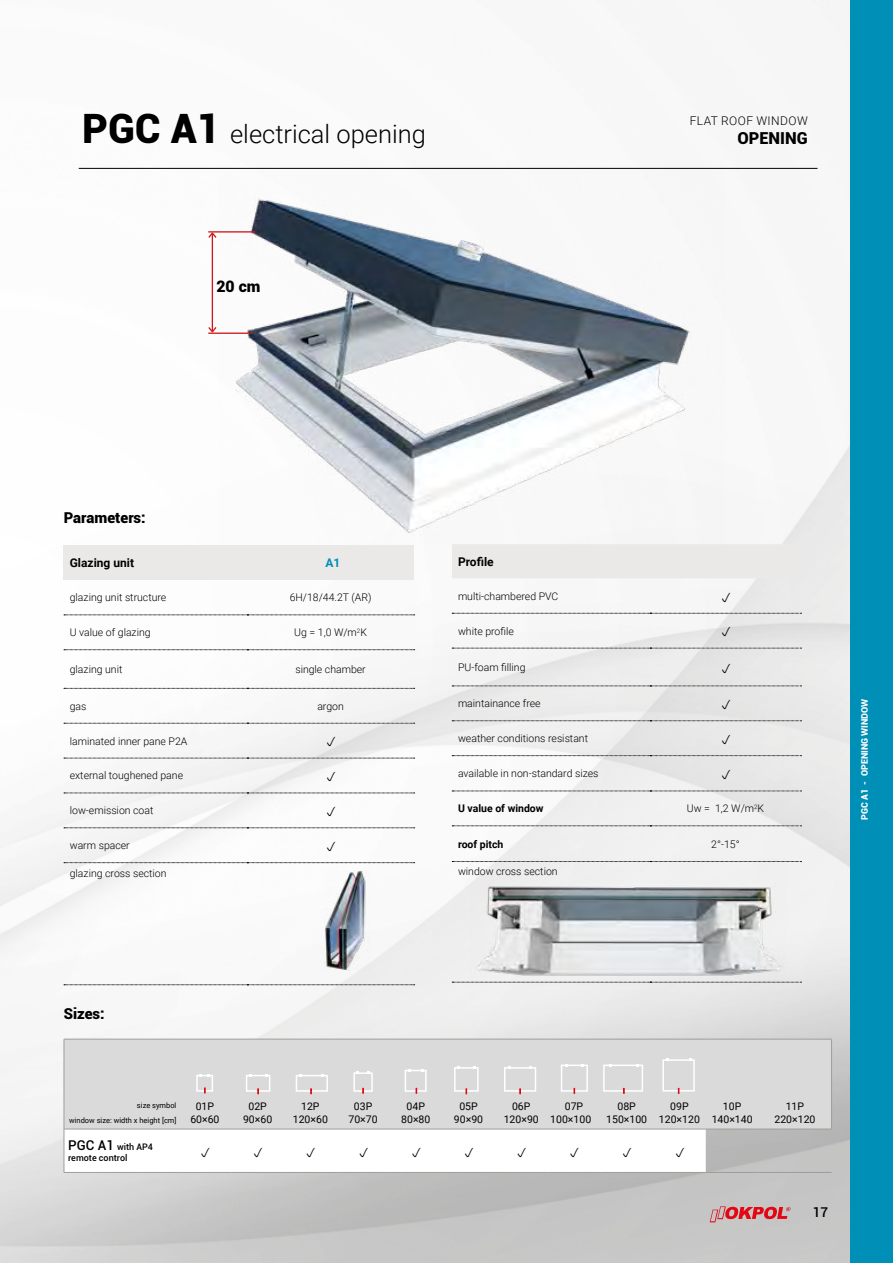
<style>
.page{position:relative;width:893px;height:1263px;background:#fff}
.page>*{position:absolute;margin:0;border:0;box-sizing:border-box;transform-origin:0 0}
.t1{font:300 25.5px "Roboto";color:#000}
.t2{font:900 16.5px "Roboto";color:#000}
.t3{font:900 15.9px "Roboto";color:#000}
.t4{font:900 15px "Roboto";color:#000}
.t5{font:500 13.5px "Roboto";color:#000}
.t6{font:700 12px "Roboto";color:#000}
.t7{font:300 12px "Roboto";letter-spacing:.035em;color:#000}
.t8{font:700 12px "Roboto";color:#008fb7}
.t9{font:300 10.5px "Roboto";color:#000}
.t10{font:10.5px/12.6px "Roboto";color:#000;text-align:center}
.t11{font:700 10.5px "Roboto";color:#000}
.t12{font:500 9px/10.8px "Roboto";color:#000}
.t13{font:900 9px "Roboto";color:#fff}
.t14{font:7.5px/15px "Roboto";color:#000;text-align:right}
.s1{font-weight:900;font-size:40.5px}
.s2{font-size:13.5px}
</style>
<div class="page">
<img style="left:0;top:0;width:851px;height:1263px">
<img style="left:325px;top:871px;width:46px;height:99px">
<div style="left:851px;top:0;width:42px;height:1263px;background:#008fb7"></div>
<div style="left:452px;top:544px;width:349px;height:34px;background:#ebe9e8"></div>
<svg style="left:452px;top:613px;width:349px;height:1px"></svg>
<svg style="left:452px;top:648px;width:349px;height:1px"></svg>
<svg style="left:452px;top:686px;width:349px;height:1px"></svg>
<svg style="left:452px;top:720px;width:349px;height:1px"></svg>
<svg style="left:452px;top:755px;width:349px;height:1px"></svg>
<svg style="left:452px;top:791px;width:349px;height:1px"></svg>
<svg style="left:452px;top:825px;width:349px;height:1px"></svg>
<svg style="left:452px;top:861px;width:349px;height:1px"></svg>
<svg style="left:452px;top:982px;width:349px;height:1px"></svg>
<hr style="left:79px;top:168px;width:738px;height:1px;background:#000">
<img style="left:470px;top:858px;width:316px;height:127px">
<svg style="left:710px;top:1206px;width:80px;height:16px"></svg>
<div style="left:65px;top:1040px;width:766px;height:89px;background:#dadada"></div>
<hr style="left:179px;top:1172px;width:52px;height:1px;background:#9d9d9c">
<hr style="left:231px;top:1172px;width:53px;height:1px;background:#9d9d9c">
<hr style="left:337px;top:1172px;width:52px;height:1px;background:#9d9d9c">
<hr style="left:389px;top:1172px;width:53px;height:1px;background:#9d9d9c">
<hr style="left:495px;top:1172px;width:53px;height:1px;background:#9d9d9c">
<hr style="left:548px;top:1172px;width:52px;height:1px;background:#9d9d9c">
<hr style="left:653px;top:1172px;width:53px;height:1px;background:#9d9d9c">
<hr style="left:706px;top:1172px;width:52px;height:1px;background:#9d9d9c">
<hr style="left:284px;top:1172px;width:53px;height:1px;background:#9d9d9c">
<hr style="left:442px;top:1172px;width:53px;height:1px;background:#9d9d9c">
<hr style="left:600px;top:1172px;width:53px;height:1px;background:#9d9d9c">
<hr style="left:758px;top:1172px;width:73px;height:1px;background:#9d9d9c">
<hr style="left:64px;top:1172px;width:115px;height:1px;background:#9d9d9c">
<hr style="left:64px;top:1039px;width:115px;height:1px;background:#9d9d9c">
<hr style="left:64px;top:1039px;width:1px;height:90px;background:#9d9d9c">
<hr style="left:179px;top:1039px;width:52px;height:1px;background:#9d9d9c">
<hr style="left:231px;top:1039px;width:53px;height:1px;background:#9d9d9c">
<hr style="left:284px;top:1039px;width:53px;height:1px;background:#9d9d9c">
<hr style="left:337px;top:1039px;width:52px;height:1px;background:#9d9d9c">
<hr style="left:389px;top:1039px;width:53px;height:1px;background:#9d9d9c">
<hr style="left:442px;top:1039px;width:53px;height:1px;background:#9d9d9c">
<hr style="left:495px;top:1039px;width:53px;height:1px;background:#9d9d9c">
<hr style="left:548px;top:1039px;width:52px;height:1px;background:#9d9d9c">
<hr style="left:600px;top:1039px;width:53px;height:1px;background:#9d9d9c">
<hr style="left:653px;top:1039px;width:53px;height:1px;background:#9d9d9c">
<hr style="left:706px;top:1039px;width:52px;height:1px;background:#9d9d9c">
<hr style="left:758px;top:1039px;width:74px;height:1px;background:#9d9d9c">
<hr style="left:831px;top:1039px;width:1px;height:90px;background:#9d9d9c">
<hr style="left:706px;top:1129px;width:52px;height:1px;background:#9d9d9c">
<hr style="left:758px;top:1129px;width:74px;height:1px;background:#9d9d9c">
<div style="left:196px;top:1075px;width:17px;height:17px;border:2px solid #fff"></div>
<svg style="left:199px;top:1074px;width:11px;height:3px"></svg>
<svg style="left:204px;top:1088px;width:2px;height:6px"></svg>
<div style="left:246px;top:1075px;width:24px;height:17px;border:2px solid #fff"></div>
<svg style="left:257px;top:1088px;width:2px;height:6px"></svg>
<div style="left:296px;top:1075px;width:32px;height:17px;border:2px solid #fff"></div>
<svg style="left:310px;top:1088px;width:2px;height:6px"></svg>
<div style="left:353px;top:1072px;width:20px;height:20px;border:2px solid #fff"></div>
<svg style="left:362px;top:1088px;width:2px;height:6px"></svg>
<div style="left:405px;top:1070px;width:22px;height:22px;border:2px solid #fff"></div>
<div style="left:454px;top:1067px;width:25px;height:25px;border:2px solid #fff"></div>
<div style="left:504px;top:1067px;width:32px;height:25px;border:2px solid #fff"></div>
<svg style="left:519px;top:1088px;width:2px;height:6px"></svg>
<div style="left:561px;top:1064px;width:27px;height:28px;border:2px solid #fff"></div>
<div style="left:603px;top:1064px;width:40px;height:28px;border:2px solid #fff"></div>
<svg style="left:623px;top:1088px;width:2px;height:6px"></svg>
<div style="left:662px;top:1059px;width:33px;height:32px;border:2px solid #fff"></div>
<img style="left:219px;top:159px;width:507px;height:385px">
<hr style="left:208px;top:231px;width:47px;height:2px;background:#cd1719">
<hr style="left:208px;top:333px;width:45px;height:1px;background:#cd1719">
<hr style="left:212px;top:234px;width:1px;height:97px;background:#cd1719">
<svg style="left:207px;top:231px;width:11px;height:8px"></svg>
<svg style="left:207px;top:326px;width:11px;height:8px"></svg>
<div style="left:64px;top:546px;width:350px;height:34px;background:#ebe9e8"></div>
<svg style="left:64px;top:615px;width:351px;height:1px"></svg>
<svg style="left:64px;top:649px;width:351px;height:1px"></svg>
<svg style="left:64px;top:688px;width:351px;height:1px"></svg>
<svg style="left:64px;top:723px;width:351px;height:1px"></svg>
<svg style="left:64px;top:758px;width:351px;height:1px"></svg>
<svg style="left:64px;top:793px;width:351px;height:1px"></svg>
<svg style="left:64px;top:827px;width:351px;height:1px"></svg>
<svg style="left:64px;top:862px;width:351px;height:1px"></svg>
<svg style="left:64px;top:984px;width:351px;height:1px"></svg>
<svg style="left:722px;top:592px;width:8px;height:10px"></svg>
<svg style="left:722px;top:627px;width:8px;height:10px"></svg>
<svg style="left:722px;top:663px;width:8px;height:10px"></svg>
<svg style="left:722px;top:700px;width:8px;height:9px"></svg>
<svg style="left:722px;top:735px;width:8px;height:9px"></svg>
<svg style="left:722px;top:770px;width:8px;height:9px"></svg>
<svg style="left:64px;top:1129px;width:642px;height:43px"></svg>
<svg style="left:327px;top:737px;width:8px;height:9px"></svg>
<svg style="left:327px;top:772px;width:8px;height:9px"></svg>
<svg style="left:327px;top:807px;width:8px;height:9px"></svg>
<svg style="left:327px;top:842px;width:8px;height:9px"></svg>
<h1 class="t1" style="left:82px;top:116px;width:345px"><span class="s1">PGC A1</span> electrical opening</h1>
<h3 class="t3" style="left:216px;top:275px;width:46px">20 cm</h3>
<p class="t7" style="left:690px;top:112px;width:119px">FLAT ROOF WINDOW</p>
<h2 class="t2" style="left:737px;top:126px;width:72px">OPENING</h2>
<h3 class="t4" style="left:64px;top:507px;width:84px">Parameters:</h3>
<p class="t6" style="left:70px;top:555px;width:66px">Glazing unit</p>
<p class="t8" style="left:325px;top:555px;width:16px">A1</p>
<p class="t9" style="left:70px;top:590px;width:98px">glazing unit structure</p>
<p class="t9" style="left:290px;top:590px;width:83px">6H/18/44.2T (AR)</p>
<p class="t9" style="left:70px;top:625px;width:82px">U value of glazing</p>
<p class="t9" style="left:294px;top:625px;width:74px">Ug = 1,0 W/m<sup>2</sup>K</p>
<p class="t9" style="left:70px;top:662px;width:54px">glazing unit</p>
<p class="t9" style="left:295px;top:662px;width:72px">single chamber</p>
<p class="t9" style="left:70px;top:699px;width:18px">gas</p>
<p class="t9" style="left:317px;top:699px;width:28px">argon</p>
<p class="t9" style="left:70px;top:733px;width:119px">laminated inner pane P2A</p>
<p class="t9" style="left:70px;top:768px;width:115px">external toughened pane</p>
<p class="t9" style="left:70px;top:803px;width:85px">low-emission coat</p>
<p class="t9" style="left:70px;top:838px;width:62px">warm spacer</p>
<p class="t9" style="left:70px;top:865px;width:98px">glazing cross section</p>
<p class="t6" style="left:458px;top:553px;width:37px">Profile</p>
<p class="t9" style="left:458px;top:589px;width:102px">multi-chambered PVC</p>
<p class="t9" style="left:458px;top:623px;width:57px">white profile</p>
<p class="t9" style="left:458px;top:660px;width:69px">PU-foam filling</p>
<p class="t9" style="left:458px;top:696px;width:84px">maintainance free</p>
<p class="t9" style="left:458px;top:731px;width:132px">weather conditions resistant</p>
<p class="t9" style="left:458px;top:766px;width:142px">available in non-standard sizes</p>
<p class="t11" style="left:458px;top:801px;width:87px">U value of window</p>
<p class="t9" style="left:687px;top:801px;width:79px">Uw = 1,2 W/m<sup>2</sup>K</p>
<p class="t11" style="left:458px;top:836px;width:47px">roof pitch</p>
<p class="t9" style="left:711px;top:836px;width:30px">2°-15°</p>
<p class="t9" style="left:458px;top:864px;width:101px">window cross section</p>
<p class="t13" style="left:858px;top:820px;width:123px;rotate:-90deg">PGC A1 - OPENING WINDOW</p>
<h3 class="t4" style="left:64px;top:1003px;width:43px">Sizes:</h3>
<p class="t14" style="left:69px;top:1097px;width:109px">size symbol<br>window size: width x height [cm]</p>
<p class="t10" style="left:190px;top:1099px;width:31px">01P<br>60×60</p>
<p class="t10" style="left:243px;top:1099px;width:31px">02P<br>90×60</p>
<p class="t10" style="left:293px;top:1099px;width:37px">12P<br>120×60</p>
<p class="t10" style="left:348px;top:1099px;width:31px">03P<br>70×70</p>
<p class="t10" style="left:401px;top:1099px;width:31px">04P<br>80×80</p>
<p class="t10" style="left:454px;top:1099px;width:31px">05P<br>90×90</p>
<p class="t10" style="left:504px;top:1099px;width:37px">06P<br>120×90</p>
<p class="t10" style="left:550px;top:1099px;width:43px;text-align:left;text-indent:15px">07P<br>100×100</p>
<p class="t10" style="left:606px;top:1099px;width:43px">08P<br>150×100</p>
<p class="t10" style="left:659px;top:1099px;width:43px">09P<br>120×120</p>
<p class="t10" style="left:712px;top:1099px;width:43px">10P<br>140×140</p>
<p class="t10" style="left:774px;top:1099px;width:43px">11P<br>220×120</p>
<p class="t12" style="left:68px;top:1141px;width:86px"><span class="s2">PGC A1</span> with AP4 remote control</p>
<p class="t5" style="left:813px;top:1202px;width:17px">17</p>
</div>
